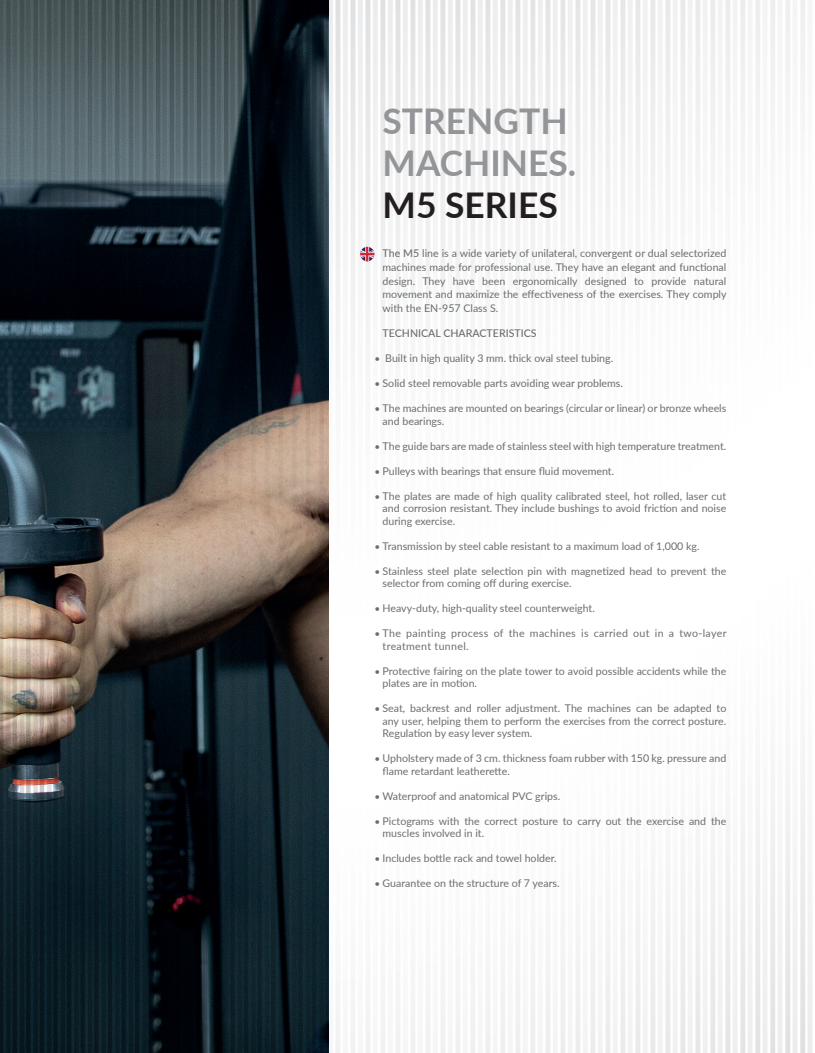
<style>
.page{position:relative;width:815px;height:1053px;background:#fff}
.page>*{position:absolute;margin:0;border:0;box-sizing:border-box;transform-origin:0 0}
.t1{font:700 35.38px/41.6px "Lato";color:#939598}
.t2{font:700 35.38px "Lato";color:#231f20}
.t3{font:10.62px/13.8px "Lato";color:#6c6d70}
.t4{font:10.62px "Lato";letter-spacing:.03em;color:#6c6d70}
.t5{font:500 10.62px "Lato";color:#6c6d70}
.t6{font:10px "Lato";color:#6c6d70}
.s1{font-weight:500}
.s2{font-size:10px}
</style>
<div class="page">
<img style="left:328px;top:0;width:484px;height:1052px">
<img style="left:0;top:0;width:327px;height:1052px">
<svg style="left:360px;top:247px;width:14px;height:14px"></svg>
<h1 class="t1" style="left:383px;top:99px;width:195px">STRENGTH<br>MACHINES.</h1>
<h1 class="t2" style="left:383px;top:179px;width:177px">M5 SERIES</h1>
<p class="t3" style="left:383px;top:246px;width:346px;text-align:justify"><span class="s1">The M5</span> line is a wide variety of unilateral, convergent or dual selectorized machines made for professional use. They have an elegant and functional design. They have been ergonomically designed to provide natural movement and maximize the effectiveness of the exercises. They comply with the EN-957 Class S.</p>
<p class="t5" style="left:383px;top:325px;width:156px">TECHNICAL CHARACTERISTICS</p>
<p class="t3" style="left:385px;top:351px;width:229px">Built in high quality 3 mm. thick oval steel tubing.</p>
<p class="t6" style="left:374px;top:351px;width:7px">•</p>
<p class="t3" style="left:374px;top:376px;width:250px"><span class="s2">•</span> Solid steel removable parts avoiding wear problems.</p>
<p class="t3" style="left:374px;top:401px;width:354px"><span class="s2">•</span> The machines are mounted on bearings (circular or linear) or bronze wheels</p>
<p class="t3" style="left:374px;top:438px;width:353px"><span class="s2">•</span> The guide bars are made of stainless steel with high temperature treatment.</p>
<p class="t3" style="left:374px;top:463px;width:241px"><span class="s2">•</span> Pulleys with bearings that ensure fluid movement.</p>
<p class="t3" style="left:374px;top:488px;width:353px"><span class="s2">•</span> The plates are made of high quality calibrated steel, hot rolled, laser cut</p>
<p class="t3" style="left:383px;top:413px;width:63px">and bearings.</p>
<p class="t3" style="left:383px;top:501px;width:345px;line-height:12.5px">and corrosion resistant. They include bushings to avoid friction and noise during exercise.</p>
<p class="t3" style="left:374px;top:538px;width:327px"><span class="s2">•</span> Transmission by steel cable resistant to a maximum load of 1,000 kg.</p>
<p class="t3" style="left:374px;top:563px;width:354px"><span class="s2">•</span> Stainless steel plate selection pin with magnetized head to prevent the</p>
<p class="t3" style="left:374px;top:601px;width:222px"><span class="s2">•</span> Heavy-duty, high-quality steel counterweight.</p>
<p class="t4" style="left:374px;top:625px;width:354px"><span class="s2">•</span> The painting process of the machines is carried out in a two-layer</p>
<p class="t3" style="left:374px;top:663px;width:354px"><span class="s2">•</span> Protective fairing on the plate tower to avoid possible accidents while the</p>
<p class="t3" style="left:374px;top:701px;width:354px"><span class="s2">•</span> Seat, backrest and roller adjustment. The machines can be adapted to</p>
<p class="t3" style="left:383px;top:576px;width:191px">selector from coming off during exercise.</p>
<p class="t4" style="left:383px;top:638px;width:88px">treatment tunnel.</p>
<p class="t3" style="left:383px;top:676px;width:96px">plates are in motion.</p>
<p class="t3" style="left:383px;top:714px;width:345px;line-height:12.5px">any user, helping them to perform the exercises from the correct posture.<br>Regulation by easy lever system.</p>
<p class="t3" style="left:383px;top:763px;width:129px">flame retardant leatherette.</p>
<p class="t3" style="left:374px;top:751px;width:354px"><span class="s2">•</span> Upholstery made of 3 cm. thickness foam rubber with 150 kg. pressure and</p>
<p class="t3" style="left:374px;top:788px;width:187px"><span class="s2">•</span> Waterproof and anatomical PVC grips.</p>
<p class="t3" style="left:374px;top:813px;width:354px"><span class="s2">•</span> Pictograms with the correct posture to carry out the exercise and the</p>
<p class="t3" style="left:374px;top:851px;width:184px"><span class="s2">•</span> Includes bottle rack and towel holder.</p>
<p class="t3" style="left:374px;top:876px;width:187px"><span class="s2">•</span> Guarantee on the structure of 7 years.</p>
<p class="t3" style="left:383px;top:826px;width:103px">muscles involved in it.</p>
</div>
